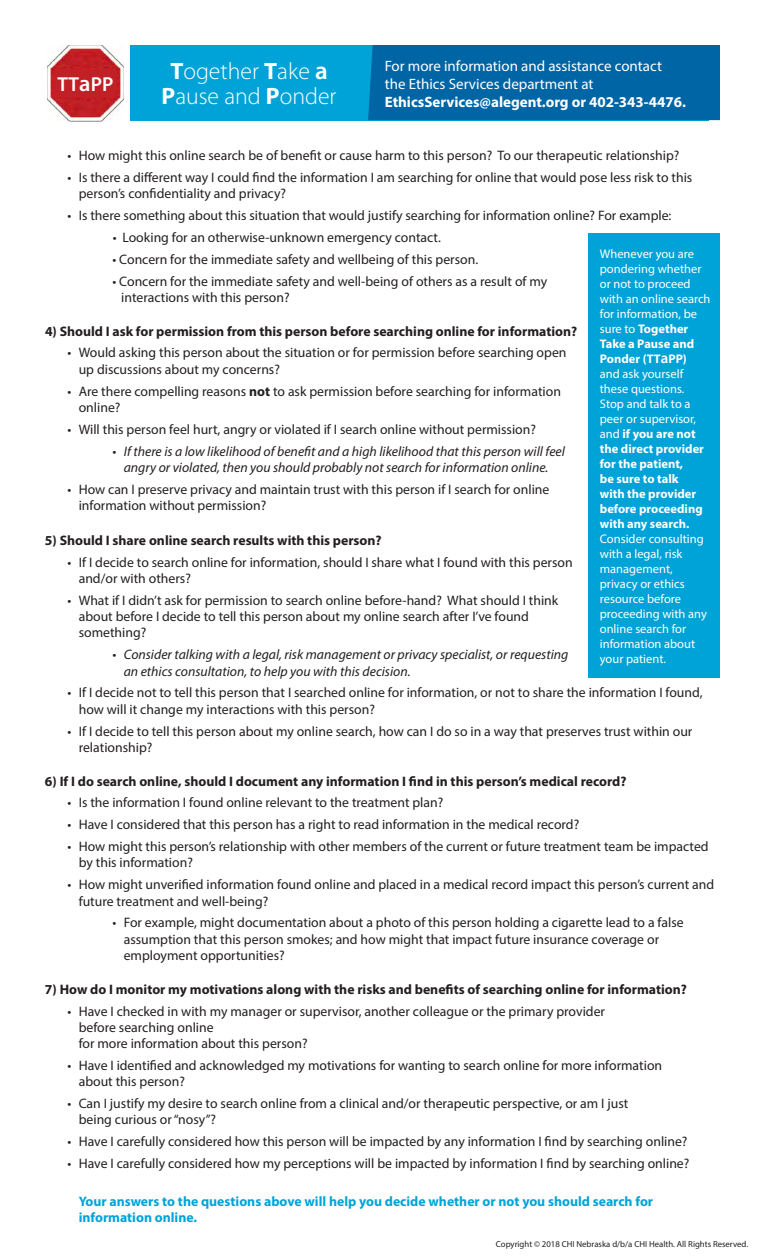
<style>
.page{position:relative;width:765px;height:1260px;background:#fff}
.page>*{position:absolute;margin:0;border:0;box-sizing:border-box;transform-origin:0 0}
.t1{font:300 23.75px/25px "Myriad Pro";color:#fff;text-align:center}
.t2{font:600 20.25px "Myriad Pro";color:#fff}
.t3{font:15px/18px "Myriad Pro";color:#fff}
.t4{font:700 15px "Myriad Pro";color:#fff}
.t5{font:13.75px/16.2px "Myriad Pro";color:#231f20}
.t6{font:700 13.75px "Myriad Pro";color:#231f20}
.t7{font:italic 13.75px/16.2px "Myriad Pro";color:#231f20;text-align:center}
.t8{font:700 13.75px/16.2px "Myriad Pro";color:#00a3d7}
.t9{font:12.5px/15px "Myriad Pro";color:#fff}
.t10{font:8.75px "Myriad Pro";color:#231f20}
.s1{font-size:22.5px}
.s2{font-weight:700}
.s3{font-weight:600;font-size:25px}
.s4{font-weight:600;font-size:15px}
</style>
<div class="page">
<div style="left:131px;top:45px;width:578px;height:75px;background:#00a3d7"></div>
<div style="left:368px;top:45px;width:352px;height:75px;background:#0065a5"></div>
<div style="left:589px;top:234px;width:131px;height:444px;background:#00a3d7"></div>
<img style="left:47px;top:45px;width:77px;height:76px">
<div style="left:54px;top:69px;width:63px;height:29px;background:#c12026"></div>
<h2 class="t2" style="left:57px;top:72px;width:57px">TT<span class="s1">a</span>PP</h2>
<h1 class="t1" style="left:162px;top:60px;width:177px"><span class="s2">T</span>ogether <span class="s2">T</span>ake <span class="s3">a<br></span><span class="s2">P</span>ause and <span class="s2">P</span>onder</h1>
<p class="t3" style="left:385px;top:58px;width:279px">For more information and assistance contact the Ethics Services department at</p>
<p class="t4" style="left:385px;top:96px;width:303px">EthicsServices@alegent.org or 402-343-4476.</p>
<p class="t5" style="left:68px;top:148px;width:613px">• How might this online search be of benefit or cause harm to this person? To our therapeutic relationship?</p>
<p class="t5" style="left:79px;top:170px;width:615px;text-indent:-11px">• Is there a different way I could find the information I am searching for online that would pose less risk to this person’s confidentiality and privacy?</p>
<p class="t5" style="left:68px;top:208px;width:606px">• Is there something about this situation that would justify searching for information online? For example:</p>
<p class="t5" style="left:113px;top:230px;width:330px">• Looking for an otherwise-unknown emergency contact.</p>
<p class="t5" style="left:113px;top:252px;width:367px">• Concern for the immediate safety and wellbeing of this person.</p>
<p class="t5" style="left:121px;top:274px;width:428px;text-indent:-9px">• Concern for the immediate safety and well-being of others as a result of my interactions with this person?</p>
<p class="t6" style="left:45px;top:326px;width:534px">4) Should I ask for permission from this person before searching online for information?</p>
<p class="t5" style="left:79px;top:346px;width:489px;text-indent:-11px">• Would asking this person about the situation or for permission before searching open up discussions about my concerns?</p>
<p class="t5" style="left:79px;top:384px;width:484px;text-indent:-11px">• Are there compelling reasons <span class="s2">not</span> to ask permission before searching for information online?</p>
<p class="t5" style="left:68px;top:422px;width:470px">• Will this person feel hurt, angry or violated if I search online without permission?</p>
<p class="t7" style="left:113px;top:444px;width:454px">• If there is a low likelihood of benefit and a high likelihood that this person will feel angry or violated, then you should probably not search for information online.</p>
<p class="t5" style="left:79px;top:482px;width:472px;text-indent:-11px">• How can I preserve privacy and maintain trust with this person if I search for online information without permission?</p>
<p class="t6" style="left:45px;top:535px;width:338px">5) Should I share online search results with this person?</p>
<p class="t5" style="left:79px;top:555px;width:496px;text-indent:-11px">• If I decide to search online for information, should I share what I found with this person and/or with others?</p>
<p class="t5" style="left:79px;top:593px;width:481px;text-indent:-11px">• What if I didn’t ask for permission to search online before-hand? What should I think about before I decide to tell this person about my online search after I’ve found something?</p>
<p class="t7" style="left:124px;top:647px;width:446px;text-align:left;text-indent:-11px">• Consider talking with a legal, risk management or privacy specialist, or requesting an ethics consultation, to help you with this decision.</p>
<p class="t5" style="left:79px;top:686px;width:625px;text-indent:-11px">• If I decide not to tell this person that I searched online for information, or not to share the information I found, how will it change my interactions with this person?</p>
<p class="t5" style="left:79px;top:724px;width:615px;text-indent:-11px">• If I decide to tell this person about my online search, how can I do so in a way that preserves trust within our relationship?</p>
<p class="t6" style="left:45px;top:776px;width:583px">6) If I do search online, should I document any information I find in this person’s medical record?</p>
<p class="t5" style="left:67px;top:796px;width:377px">• Is the information I found online relevant to the treatment plan?</p>
<p class="t5" style="left:67px;top:817px;width:513px">• Have I considered that this person has a right to read information in the medical record?</p>
<p class="t5" style="left:79px;top:839px;width:631px;text-indent:-11px">• How might this person’s relationship with other members of the current or future treatment team be impacted by this information?</p>
<p class="t5" style="left:79px;top:877px;width:637px;text-indent:-11px">• How might unverified information found online and placed in a medical record impact this person’s current and future treatment and well-being?</p>
<p class="t5" style="left:124px;top:916px;width:562px;text-indent:-11px">• For example, might documentation about a photo of this person holding a cigarette lead to a false assumption that this person smokes; and how might that impact future insurance coverage or employment opportunities?</p>
<p class="t6" style="left:45px;top:984px;width:643px">7) How do I monitor my motivations along with the risks and benefits of searching online for information?</p>
<p class="t5" style="left:79px;top:1004px;width:528px;text-indent:-11px">• Have I checked in with my manager or supervisor, another colleague or the primary provider before searching online<br>for more information about this person?</p>
<p class="t5" style="left:79px;top:1058px;width:585px;text-indent:-11px">• Have I identified and acknowledged my motivations for wanting to search online for more information about this person?</p>
<p class="t5" style="left:79px;top:1096px;width:551px;text-indent:-11px">• Can I justify my desire to search online from a clinical and/or therapeutic perspective, or am I just being curious or “nosy”?</p>
<p class="t5" style="left:67px;top:1134px;width:622px">• Have I carefully considered how this person will be impacted by any information I find by searching online?</p>
<p class="t5" style="left:67px;top:1156px;width:623px">• Have I carefully considered how my perceptions will be impacted by information I find by searching online?</p>
<p class="t8" style="left:79px;top:1194px;width:576px">Your answers to the questions above will help you decide whether or not you should search for information online.</p>
<p class="t9" style="left:600px;top:247px;width:112px">Whenever you are pondering whether or not to proceed with an online search for information, be sure to <span class="s2">Together<br>Take a Pause and<br>Ponder (TT</span><span class="s4">a</span><span class="s2">PP)<br></span>and ask yourself these questions.<br>Stop and talk to a peer or supervisor, and <span class="s2">if you are not the direct provider for the patient,<br>be sure to talk<br>with the provider before proceeding with any search.</span></p>
<p class="t9" style="left:600px;top:532px;width:109px">Consider consulting with a legal, risk management, privacy or ethics resource before proceeding with any online search for information about your patient.</p>
<p class="t10" style="left:496px;top:1241px;width:254px">Copyright © 2018 CHI Nebraska d/b/a CHI Health. All Rights Reserved.</p>
</div>
